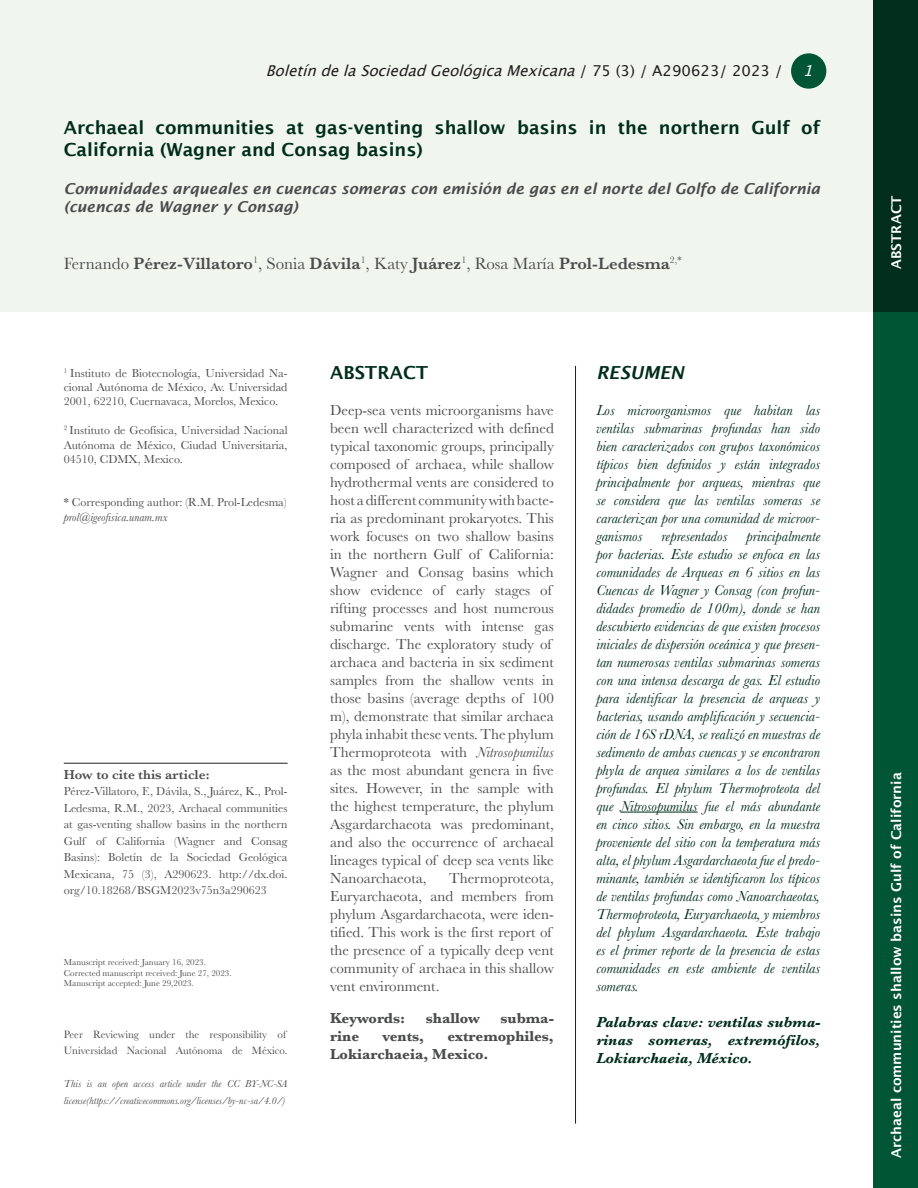
<style>
.page{position:relative;width:918px;height:1188px;background:#fff}
.page>*{position:absolute;margin:0;border:0;box-sizing:border-box;transform-origin:0 0}
.Abstract__Title{font:600 18px/21.6px "Lucida Sans";color:#012d1c}
.Resumen__Título{font:italic 600 18px "Lucida Sans";color:#012d1c}
.Authors{font:600 16.95px "Baskerville";color:#4b4c4d}
.Resumen{font:italic 15px/18px "Baskerville";color:#012d1c;text-align:justify}
.Abstract{font:15px/18px "Baskerville";color:#4b4c4d}
.Subtitle{font:italic 600 15px/18px "Lucida Sans";color:#4b4c4d}
.Palabras_clave{font:italic 700 15px/18px "Baskerville";color:#012d1c;text-align:justify}
.Keywords{font:700 15px/18px "Baskerville";color:#4b4c4d}
.t1{font:italic 15px "Lucida Grande";color:#231f20}
.t2{font:italic 15px "Lucida Grande";color:#fff}
.Section{font:600 13.5px "Lucida Sans";color:#fff}
.Pie_de_figura{font:600 13.5px "Baskerville";color:#4b4c4d}
.Pie_de_figura-2{font:12px/16.5px "Baskerville";color:#4b4c4d;text-align:justify}
.Ascription{font:12px/14.4px "Baskerville";color:#4b4c4d;text-align:justify}
.Ascription_mail{font:italic 12px "Baskerville";color:#4b4c4d}
.Pie_de_figura-3{font:10.95px/16.5px "Baskerville";color:#4b4c4d}
.Pie_de_figura-4{font:italic 10.5px/16.5px "Baskerville";color:#4b4c4d}
.Acceptance_dates{font:9px "Baskerville";color:#4b4c4d}
.s1{font-style:normal}
.s2{font-weight:400}
.s3{font-style:italic}
</style>
<div class="page">
<div style="left:0;top:0;width:874px;height:311px;background:#f0f6ed"></div>
<hr style="left:575px;top:366px;width:1px;height:758px;background:#231f20">
<div style="left:874px;top:311px;width:44px;height:877px;background:#005534"></div>
<div style="left:874px;top:0;width:44px;height:311px;background:#012d1c"></div>
<div style="left:791px;top:53px;width:35px;height:36px;background:#005534;border-radius:50%"></div>
<hr style="left:64px;top:763px;width:224px;height:1px;background:#231f20">
<hr style="left:620px;top:812px;width:78px;height:1px;background:#012d1c">
<p class="t1" style="left:266px;top:62px;width:518px">BoletíndelaSociedadGeológicaMexicana<span class="s1">/ 7 5 ( 3 ) / A 2 9 0 6 2 3 / 2 0 2 3 /</span></p>
<p class="t2" style="left:803px;top:62px;width:19px">1</p>
<p class="Abstract__Title" style="left:64px;top:117px;width:758px">Archaeal communities at gas-venting shallow basins in the northern Gulf of<br>California (Wagner and Consag basins)</p>
<p class="Subtitle" style="left:64px;top:179px;width:758px">Comunidades arqueales en cuencas someras con emisión de gas en el norte del Golfo de California (cuencas de Wagner y Consag)</p>
<p class="Authors" style="left:64px;top:252px;width:619px"><span class="s2">Fernando</span> Pérez-Villatoro<sup>1</sup><span class="s2">, Sonia</span> Dávila<sup>1</sup><span class="s2">, Katy</span> Juárez<sup>1</sup><span class="s2">, Rosa María</span> Prol-Ledesma<sup>2,*</sup></p>
<p class="Ascription" style="left:64px;top:366px;width:225px"><sup>1</sup> Instituto de Biotecnología, Universidad Na&shy;cional Autónoma de México, Av. Universidad 2001, 62210, Cuernavaca, Morelos, Mexico.</p>
<p class="Ascription" style="left:64px;top:423px;width:225px"><sup>2</sup> Instituto de Geofísica, Universidad Nacional Autónoma de México, Ciudad Universitaria, 04510, CDMX, Mexico.</p>
<p class="Ascription" style="left:64px;top:495px;width:225px">* Corresponding author: (R.M. Prol-Ledesma)</p>
<p class="Ascription_mail" style="left:64px;top:509px;width:105px">prol@igeofisica.unam.mx</p>
<p class="Pie_de_figura" style="left:64px;top:765px;width:147px">How to cite this article:</p>
<p class="Pie_de_figura-2" style="left:64px;top:783px;width:225px">Pérez-Villatoro, F., Dávila, S., Juárez, K., Prol-Ledesma, R.M., 2023, Archaeal communities at gas-venting shallow basins in the northern Gulf of California (Wagner and Consag Basins): Boletín de la Sociedad Geológica Mexicana, 75 (3), A290623. http://dx.doi. org/10.18268/BSGM2023v75n3a290623</p>
<p class="Acceptance_dates" style="left:64px;top:956px;width:144px">Manuscript received: January 16, 2023.</p>
<p class="Acceptance_dates" style="left:64px;top:967px;width:169px">Corrected manuscript received: June 27, 2023.</p>
<p class="Acceptance_dates" style="left:64px;top:978px;width:132px">Manuscript accepted: June 29,2023.</p>
<p class="Pie_de_figura-3" style="left:64px;top:1026px;width:225px">Peer Reviewing under the responsibility of<br>Universidad Nacional Autónoma de México.</p>
<p class="Pie_de_figura-4" style="left:64px;top:1076px;width:225px">This is an open access article under the CC BY-NC-SA license(https://creativecommons.org/licenses/by-nc-sa/4.0/)</p>
<p class="Abstract__Title" style="left:330px;top:361px;width:100px">ABSTRACT</p>
<p class="Abstract" style="left:330px;top:401px;width:225px">Deep-sea vents microorganisms have been well characterized with defined typical taxonomic groups, principally composed of archaea, while shallow hydrothermal vents are considered to host a different community with bacte&shy;ria as predominant prokaryotes. This work focuses on two shallow basins in the northern Gulf of California:<br>Wagner and Consag basins which show evidence of early stages of rifting processes and host numerous submarine vents with intense gas discharge. The exploratory study of archaea and bacteria in six sediment samples from the shallow vents in those basins (average depths of 100 m), demonstrate that similar archaea phyla inhabit these vents. The phylum Thermoproteota with <span class="s3">Nitrosopumilus </span>as the most abundant genera in five sites. However, in the sample with the highest temperature, the phylum Asgardarchaeota was predominant, and also the occurrence of archaeal lineages typical of deep sea vents like Nanoarchaeota,</p>
<p class="Abstract" style="left:330px;top:869px;width:225px;text-indent:119px">Thermoproteota,<br>Euryarchaeota, and members from phylum Asgardarchaeota, were iden&shy;tified. This work is the first report of the presence of a typically deep vent community of archaea in this shallow vent environment.</p>
<p class="Keywords" style="left:330px;top:1009px;width:77px">Keywords:</p>
<p class="Keywords" style="left:426px;top:1009px;width:56px">shallow</p>
<p class="Keywords" style="left:500px;top:1009px;width:55px">subma-</p>
<p class="Keywords" style="left:330px;top:1027px;width:31px">rine</p>
<p class="Keywords" style="left:382px;top:1027px;width:43px">vents,</p>
<p class="Keywords" style="left:330px;top:1027px;width:225px;text-indent:117px">extremophiles,<br>Lokiarchaeia, Mexico.</p>
<p class="Resumen__Título" style="left:596px;top:362px;width:89px">RESUMEN</p>
<p class="Resumen" style="left:596px;top:401px;width:225px">Los microorganismos que habitan las ventilas submarinas profundas han sido bien caracterizados con grupos taxonómicos típicos bien definidos y están integrados principalmente por arqueas, mientras que se considera que las ventilas someras se caracterizan por una comunidad de microor&shy;ganismos</p>
<p class="Resumen" style="left:596px;top:527px;width:225px;text-indent:150px">principalmente por bacterias. Este estudio se enfoca en las comunidades de Arqueas en 6 sitios en las Cuencas de Wagner y Consag (con profun&shy;didades promedio de 100m), donde se han descubierto evidencias de que existen procesos iniciales de dispersión oceánica y que presen&shy;tan numerosas ventilas submarinas someras con una intensa descarga de gas. El estudio para identificar la presencia de arqueas y bacterias, usando amplificación y secuencia&shy;ción de 16S rDNA, se realizó en muestras de sedimento de ambas cuencas y se encontraron phyla de arquea similares a los de ventilas profundas. El phylum Thermoproteota del que Nitrosopumilus fue el más abundante en cinco sitios. Sin embargo, en la muestra proveniente del sitio con la temperatura más alta, el phylum Asgardarchaeota fue el predo&shy;minante, también se identificaron los típicos de ventilas profundas como Nanoarchaeotas, Thermoproteota, Euryarchaeota, y miembros del phylum Asgardarchaeota. Este trabajo es el primer reporte de la presencia de estas comunidades en este ambiente de ventilas someras.</p>
<p class="Palabras_clave" style="left:596px;top:1013px;width:225px">Palabras clave: ventilas subma&shy;rinas someras, extremófilos, Lokiarchaeia, México.</p>
<p class="Resumen" style="left:661px;top:527px;width:67px">representados</p>
<p class="Section" style="left:889px;top:269px;width:75px;rotate:-90deg">ABSTRACT</p>
<p class="Section" style="left:889px;top:1158px;width:387px;rotate:-90deg">Archaeal communities shallow basins Gulf of California</p>
</div>
